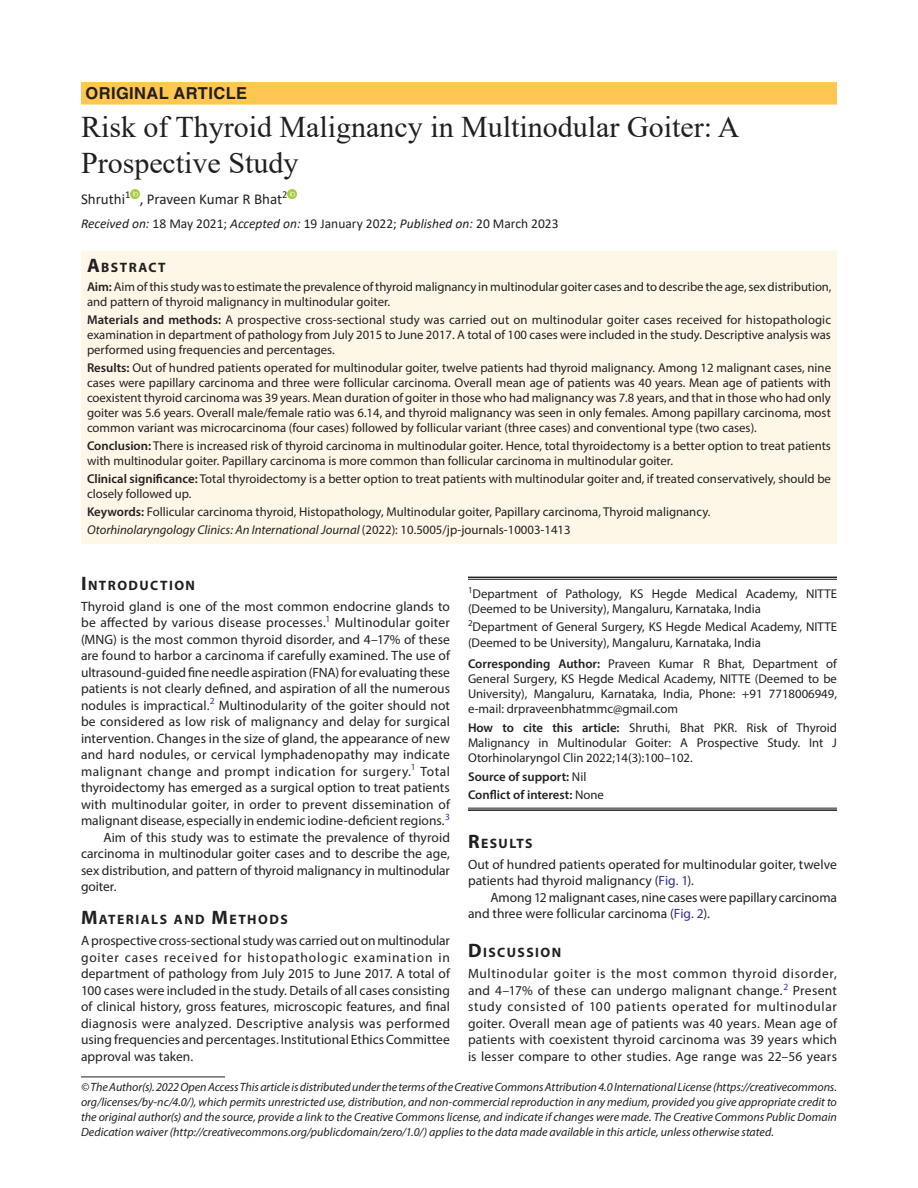
<style>
.page{position:relative;width:918px;height:1188px;background:#fff}
.page>*{position:absolute;margin:0;border:0;box-sizing:border-box;transform-origin:0 0}
.t1{font:30px/36px "Times New Roman";color:#231f20}
.ArticleType{font:700 16.5px "Helvetica LT Std";letter-spacing:.025em;color:#231f20}
.AuthorName{font:15px "Calibri";color:#231f20}
.Head-1{font:700 13.65px "Myriad Pro";letter-spacing:.105em;color:#231f20}
.Head-1-first{font:700 13.65px "Myriad Pro";letter-spacing:.105em;color:#231f20}
.AbstractTitle{font:700 13.65px "Myriad Pro";letter-spacing:.105em;color:#231f20}
.Para-NoIndent{font:13.5px/16.5px "Myriad Pro";letter-spacing:.005em;color:#231f20;text-align:justify}
.Para-Indent{font:13.5px/16.5px "Myriad Pro";letter-spacing:-.005em;color:#231f20;text-align:justify}
.PAS_History{font:13.5px "Calibri";color:#231f20}
.Abstract-Para-first{font:12.75px/15px "Myriad Pro";color:#231f20}
.Corresponding_Author{font:12.75px/15.3px "Myriad Pro";color:#231f20;text-align:justify}
.How_to_Cite{font:12.75px/15.3px "Myriad Pro";color:#231f20;text-align:justify}
.Keywords{font:12.75px "Myriad Pro";color:#231f20}
.Affiliation{font:12.75px/15.3px "Myriad Pro";color:#231f20}
.Affiliation-first{font:12.75px/15.3px "Myriad Pro";color:#231f20}
.Journal-DOI{font:italic 12.75px "Myriad Pro";color:#231f20}
.COI{font:600 12.75px "Myriad Pro";color:#231f20}
.Source{font:600 12.75px "Myriad Pro";color:#231f20}
.FootNote{font:italic 12px/15px "Myriad Pro";color:#231f20;text-align:justify}
.s1{font-style:italic}
.s2{font-size:19.5px}
.s3{font-weight:600}
.s4{font-style:normal}
.s5{font-weight:400}
.s6{color:#2e3092}
</style>
<div class="page">
<div style="left:81px;top:82px;width:756px;height:23px;background:#fec751"></div>
<div style="left:81px;top:251px;width:756px;height:26px;background:#fef7e7"></div>
<div style="left:81px;top:276px;width:756px;height:39px;background:#fef7e7"></div>
<div style="left:81px;top:309px;width:756px;height:54px;background:#fef7e7"></div>
<div style="left:81px;top:357px;width:756px;height:84px;background:#fef7e7"></div>
<div style="left:81px;top:435px;width:756px;height:39px;background:#fef7e7"></div>
<div style="left:81px;top:468px;width:756px;height:39px;background:#fef7e7"></div>
<div style="left:81px;top:501px;width:756px;height:24px;background:#fef7e7"></div>
<div style="left:81px;top:519px;width:756px;height:24px;background:#fef7e7"></div>
<svg style="left:131px;top:189px;width:9px;height:9px"></svg>
<svg style="left:287px;top:189px;width:10px;height:9px"></svg>
<hr style="left:81px;top:1077px;width:144px;height:1px;background:#231f20">
<hr style="left:468px;top:577px;width:369px;height:1px;background:#231f20">
<hr style="left:468px;top:579px;width:369px;height:1px;background:#231f20">
<hr style="left:468px;top:808px;width:369px;height:1px;background:#231f20">
<hr style="left:468px;top:809px;width:369px;height:2px;background:#231f20">
<p class="ArticleType" style="left:86px;top:83px;width:163px">ORIGINAL ARTICLE</p>
<p class="t1" style="left:81px;top:108px;width:660px">Risk of Thyroid Malignancy in Multinodular Goiter: A<br>Prospective Study</p>
<p class="AuthorName" style="left:81px;top:189px;width:208px">Shruthi<sup>1</sup> , Praveen Kumar R Bhat<sup>2</sup></p>
<p class="PAS_History" style="left:81px;top:214px;width:479px"><span class="s1">Received on:</span> 18 May 2021; <span class="s1">Accepted on:</span> 19 January 2022; <span class="s1">Published on:</span> 20 March 2023</p>
<p class="AbstractTitle" style="left:87px;top:258px;width:80px"><span class="s2">A</span>BSTRACT</p>
<p class="Abstract-Para-first" style="left:87px;top:279px;width:746px"><span class="s3">Aim:</span> Aim of this study was to estimate the prevalence of thyroid malignancy in multinodular goiter cases and to describe the age, sex distribution, and pattern of thyroid malignancy in multinodular goiter.</p>
<p class="Abstract-Para-first" style="left:87px;top:312px;width:746px;text-align:justify"><span class="s3">Materials and methods:</span> A prospective cross-sectional study was carried out on multinodular goiter cases received for histopathologic examination in department of pathology from July 2015 to June 2017. A total of 100 cases were included in the study. Descriptive analysis was performed using frequencies and percentages.</p>
<p class="Abstract-Para-first" style="left:87px;top:360px;width:746px;text-align:justify"><span class="s3">Results:</span> Out of hundred patients operated for multinodular goiter, twelve patients had thyroid malignancy. Among 12 malignant cases, nine cases were papillary carcinoma and three were follicular carcinoma. Overall mean age of patients was 40 years. Mean age of patients with coexistent thyroid carcinoma was 39 years. Mean duration of goiter in those who had malignancy was 7.8 years, and that in those who had only goiter was 5.6 years. Overall male/female ratio was 6.14, and thyroid malignancy was seen in only females. Among papillary carcinoma, most common variant was microcarcinoma (four cases) followed by follicular variant (three cases) and conventional type (two cases).</p>
<p class="Abstract-Para-first" style="left:87px;top:438px;width:746px"><span class="s3">Conclusion:</span> There is increased risk of thyroid carcinoma in multinodular goiter. Hence, total thyroidectomy is a better option to treat patients with multinodular goiter. Papillary carcinoma is more common than follicular carcinoma in multinodular goiter.</p>
<p class="Abstract-Para-first" style="left:87px;top:471px;width:746px"><span class="s3">Clinical significance:</span> Total thyroidectomy is a better option to treat patients with multinodular goiter and, if treated conservatively, should be closely followed up.</p>
<p class="Keywords" style="left:87px;top:504px;width:625px"><span class="s3">Keywords:</span> Follicular carcinoma thyroid, Histopathology, Multinodular goiter, Papillary carcinoma, Thyroid malignancy.</p>
<p class="Journal-DOI" style="left:87px;top:522px;width:485px">Otorhinolaryngology Clinics: An International Journal <span class="s4">(2022): 10.5005/jp-journals-10003-1413</span></p>
<p class="Head-1-first" style="left:81px;top:576px;width:116px"><span class="s2">I</span>NTRODUCTION</p>
<p class="Para-NoIndent" style="left:81px;top:598px;width:371px">Thyroid gland is one of the most common endocrine glands to be affected by various disease processes.<sup>1</sup> Multinodular goiter (MNG) is the most common thyroid disorder, and 4–17% of these are found to harbor a carcinoma if carefully examined. The use of ultrasound-guided fine needle aspiration (FNA) for evaluating these patients is not clearly defined, and aspiration of all the numerous nodules is impractical.<sup>2</sup> Multinodularity of the goiter should not be considered as low risk of malignancy and delay for surgical intervention. Changes in the size of gland, the appearance of new and hard nodules, or cervical lymphadenopathy may indicate malignant change and prompt indication for surgery.<sup>1</sup> Total thyroidectomy has emerged as a surgical option to treat patients with multinodular goiter, in order to prevent dissemination of malignant disease, especially in endemic iodine-deficient regions.<sup>3</sup></p>
<p class="Para-Indent" style="left:81px;top:829px;width:370px;text-indent:22px">Aim of this study was to estimate the prevalence of thyroid carcinoma in multinodular goiter cases and to describe the age, sex distribution, and pattern of thyroid malignancy in multinodular goiter.</p>
<p class="Head-1" style="left:81px;top:911px;width:208px"><span class="s2">M</span>ATERIALS AND <span class="s2">M</span>ETHODS</p>
<p class="Para-NoIndent" style="left:81px;top:932px;width:371px">A prospective cross-sectional study was carried out on multinodular goiter cases received for histopathologic examination in department of pathology from July 2015 to June 2017. A total of 100 cases were included in the study. Details of all cases consisting of clinical history, gross features, microscopic features, and final diagnosis were analyzed. Descriptive analysis was performed using frequencies and percentages. Institutional Ethics Committee approval was taken.</p>
<p class="FootNote" style="left:81px;top:1079px;width:758px">© The Author(s). 2022 Open Access This article is distributed under the terms of the Creative Commons Attribution 4.0 International License (https://creativecommons. org/licenses/by-nc/4.0/), which permits unrestricted use, distribution, and non-commercial reproduction in any medium, provided you give appropriate credit to the original author(s) and the source, provide a link to the Creative Commons license, and indicate if changes were made. The Creative Commons Public Domain Dedication waiver (http://creativecommons.org/publicdomain/zero/1.0/) applies to the data made available in this article, unless otherwise stated.</p>
<p class="Affiliation-first" style="left:468px;top:585px;width:370px"><sup>1</sup>Department of Pathology, KS Hegde Medical Academy, NITTE (Deemed to be University), Mangaluru, Karnataka, India</p>
<p class="Affiliation" style="left:468px;top:619px;width:370px"><sup>2</sup>Department of General Surgery, KS Hegde Medical Academy, NITTE (Deemed to be University), Mangaluru, Karnataka, India</p>
<p class="Corresponding_Author" style="left:468px;top:655px;width:371px"><span class="s3">Corresponding Author:</span> Praveen Kumar R Bhat, Department of General Surgery, KS Hegde Medical Academy, NITTE (Deemed to be University), Mangaluru, Karnataka, India, Phone: +91 7718006949, e-mail: drpraveenbhatmmc@gmail.com</p>
<p class="How_to_Cite" style="left:468px;top:720px;width:371px"><span class="s3">How to cite this article:</span> Shruthi, Bhat PKR. Risk of Thyroid Malignancy in Multinodular Goiter: A Prospective Study. Int J Otorhinolaryngol Clin 2022;14(3):100–102.</p>
<p class="Source" style="left:468px;top:768px;width:120px">Source of support: <span class="s5">Nil</span></p>
<p class="COI" style="left:468px;top:787px;width:137px">Conflict of interest: <span class="s5">None</span></p>
<p class="Head-1" style="left:468px;top:834px;width:66px"><span class="s2">R</span>ESULTS</p>
<p class="Para-NoIndent" style="left:468px;top:856px;width:370px">Out of hundred patients operated for multinodular goiter, twelve patients had thyroid malignancy (<span class="s6">Fig. 1</span>).</p>
<p class="Para-Indent" style="left:468px;top:889px;width:371px;text-indent:22px">Among 12 malignant cases, nine cases were papillary carcinoma and three were follicular carcinoma (<span class="s6">Fig. 2</span>).</p>
<p class="Head-1" style="left:468px;top:944px;width:95px"><span class="s2">D</span>ISCUSSION</p>
<p class="Para-NoIndent" style="left:468px;top:965px;width:371px">Multinodular goiter is the most common thyroid disorder, and 4–17% of these can undergo malignant change.<sup>2</sup> Present study consisted of 100 patients operated for multinodular goiter. Overall mean age of patients was 40 years. Mean age of patients with coexistent thyroid carcinoma was 39 years which is lesser compare to other studies. Age range was 22–56 years</p>
</div>
